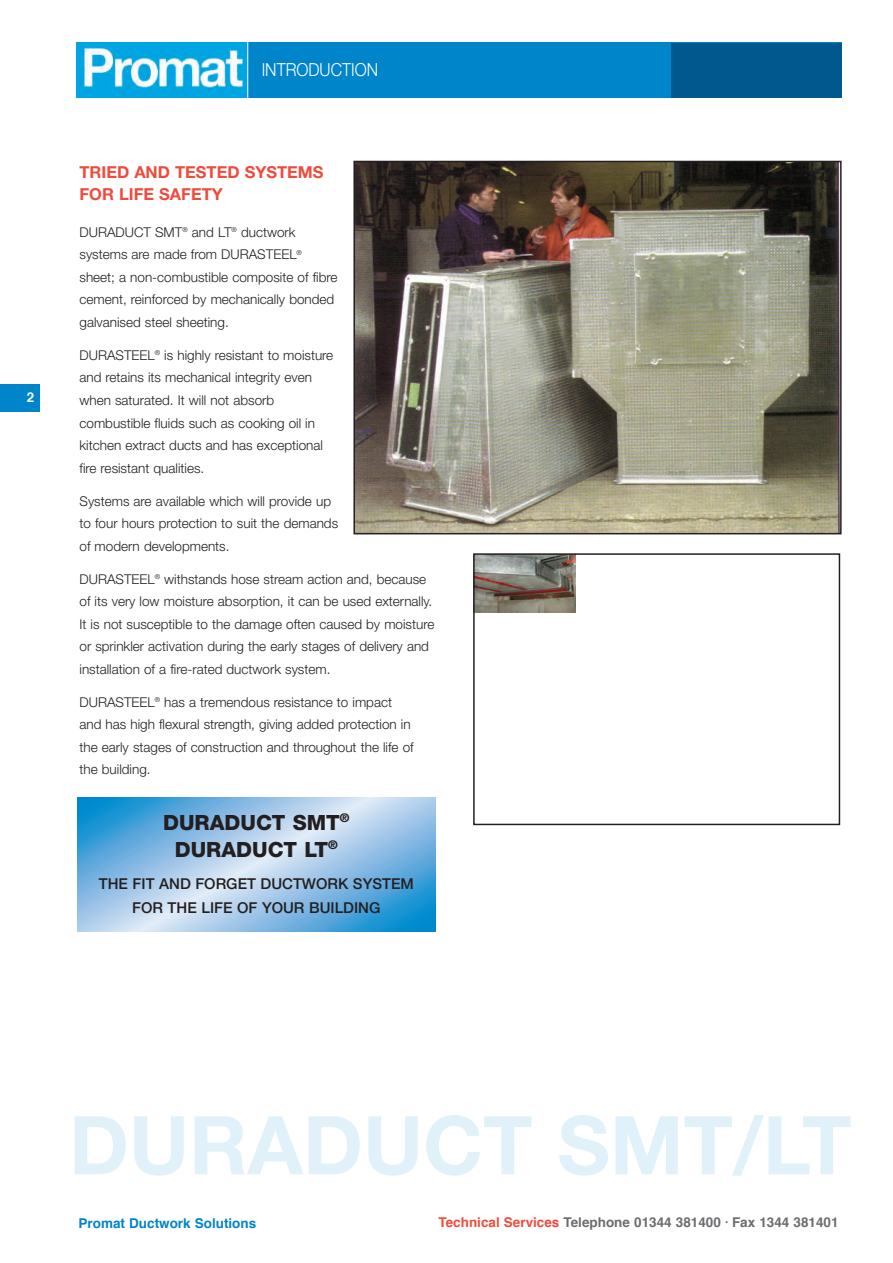
<style>
.page{position:relative;width:893px;height:1263px;background:#fff}
.page>*{position:absolute;margin:0;border:0;box-sizing:border-box;transform-origin:0 0}
.t1{font:700 81px "Helvetica Neue";color:#e0f1fa}
.t2{font:800 21px/27px "Helvetica Neue";color:#231f20;text-align:center}
.t3{font:300 18px "Helvetica Neue";color:#fff;scale:.9 1}
.t4{font:700 16.5px/22.5px "Helvetica Neue";color:#ef4b3d}
.t5{font:500 15px/24px "Helvetica Neue";color:#231f20;text-align:center}
.t6{font:300 13.5px/22.5px "Helvetica Neue";color:#231f20}
.t7{font:700 13.5px "Helvetica";color:#6c6d70}
.t8{font:700 13.5px "Helvetica";color:#0084ca}
.t9{font:700 13.5px "Helvetica";color:#fff}
.s1{color:#ef4b3d}
</style>
<div class="page">
<img style="left:476px;top:556px;width:99px;height:57px">
<div style="left:473px;top:553px;width:367px;height:272px;border:2px solid #231f20"></div>
<div style="left:247px;top:43px;width:595px;height:55px;background:#0084ca"></div>
<img style="left:77px;top:43px;width:170px;height:55px">
<hr style="left:247px;top:39px;width:1px;height:59px;background:#fff">
<div style="left:0;top:384px;width:40px;height:27px;background:#0084ca"></div>
<div style="left:671px;top:43px;width:171px;height:54px;background:#00588e"></div>
<svg style="left:77px;top:797px;width:358px;height:134px;background:#8ec0e5"></svg>
<img style="left:356px;top:164px;width:483px;height:367px">
<div style="left:353px;top:161px;width:489px;height:373px;border:2px solid #231f20"></div>
<p class="t9" style="left:27px;top:391px;width:9px">2</p>
<h3 class="t3" style="left:262px;top:63px;width:131px">INTRODUCTION</h3>
<p class="t4" style="left:80px;top:162px;width:246px">TRIED AND TESTED SYSTEMS<br>FOR LIFE SAFETY</p>
<p class="t6" style="left:80px;top:222px;width:259px">DURADUCT SMT<sup>®</sup> and LT<sup>®</sup> ductwork systems are made from DURASTEEL<sup>® </sup>sheet; a non-combustible composite of fibre cement, reinforced by mechanically bonded galvanised steel sheeting.</p>
<p class="t6" style="left:80px;top:345px;width:255px">DURASTEEL<sup>®</sup> is highly resistant to moisture and retains its mechanical integrity even when saturated. It will not absorb combustible fluids such as cooking oil in kitchen extract ducts and has exceptional fire resistant qualities.</p>
<p class="t6" style="left:80px;top:491px;width:260px">Systems are available which will provide up to four hours protection to suit the demands of modern developments.</p>
<p class="t6" style="left:80px;top:569px;width:356px">DURASTEEL<sup>®</sup> withstands hose stream action and, because of its very low moisture absorption, it can be used externally.<br>It is not susceptible to the damage often caused by moisture or sprinkler activation during the early stages of delivery and installation of a fire-rated ductwork system.</p>
<p class="t6" style="left:80px;top:692px;width:336px">DURASTEEL<sup>®</sup> has a tremendous resistance to impact and has high flexural strength, giving added protection in the early stages of construction and throughout the life of the building.</p>
<h2 class="t2" style="left:163px;top:811px;width:188px">DURADUCT SMT<sup>®<br></sup>DURADUCT LT<sup>®</sup></h2>
<p class="t5" style="left:99px;top:873px;width:316px">THE FIT AND FORGET DUCTWORK SYSTEM<br>FOR THE LIFE OF YOUR BUILDING</p>
<h1 class="t1" style="left:69px;top:1116px;width:784px">DURADUCT SMT/LT</h1>
<p class="t8" style="left:79px;top:1217px;width:179px">Promat Ductwork Solutions</p>
<p class="t7" style="left:438px;top:1217px;width:402px"><span class="s1">Technical Services</span> Telephone 01344 381400 <sup>.</sup> Fax 1344 381401</p>
</div>
